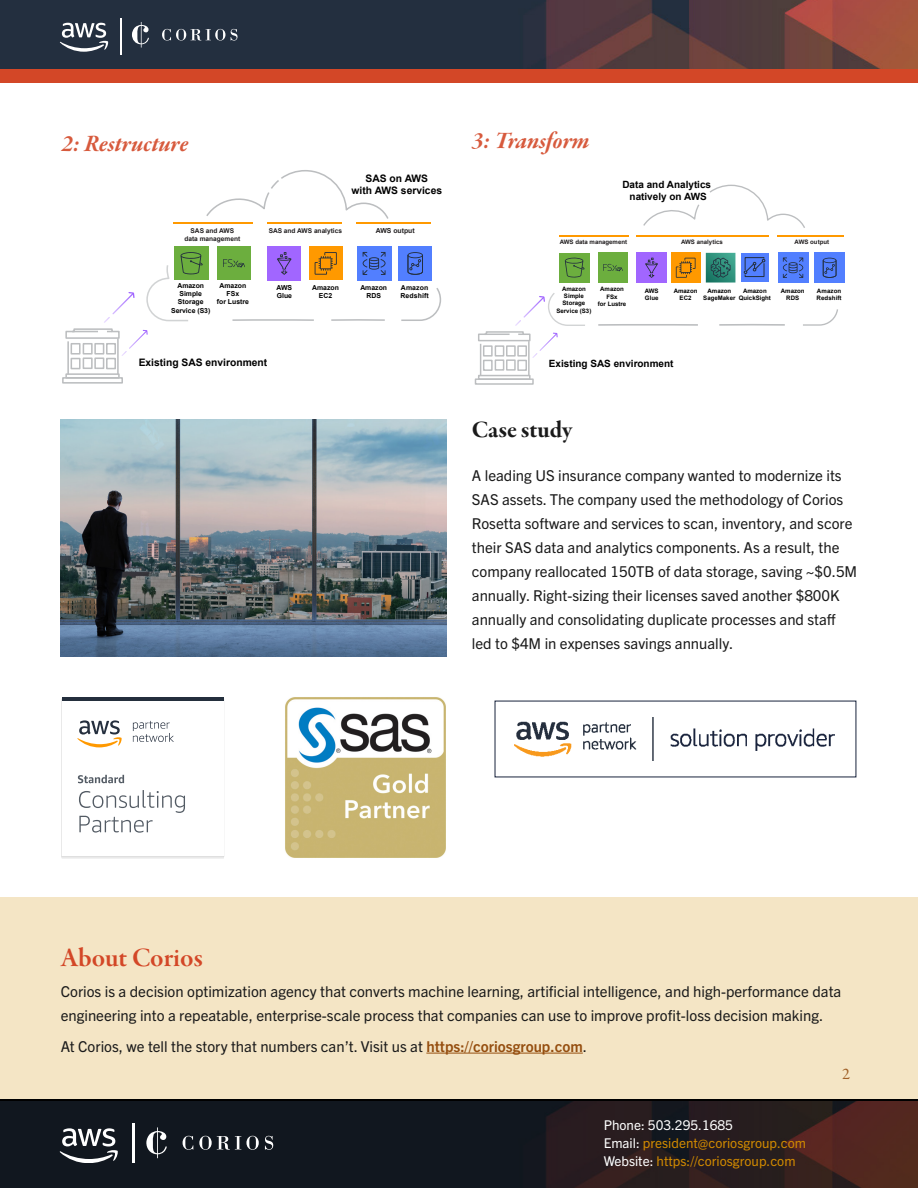
<style>
.page{position:relative;width:918px;height:1188px;background:#fff}
.page>*{position:absolute;margin:0;border:0;box-sizing:border-box;transform-origin:0 0}
.t1{font:27px "Garamond Premr Pro Smbd Subh";color:#d34727}
.t2{font:24px "Garamond Premr Pro Bd It Subh";color:#d75a3d}
.t3{font:24px "Garamond Premr Pro Bd Subh";color:#1a1a1a}
.t4{font:16.5px "Garamond Premr Pro";color:#a06027}
.Body{font:15px/24px "Trade Gothic Next LT Pro";color:#1a1a1a}
.Body-2{font:13.5px/18px "Trade Gothic Next LT Pro";color:#d18a00}
.t5{font:700 10.35px/12.3px "Arial";color:#000;text-align:center}
.t6{font:700 10.05px/12px "Arial";color:#000;text-align:center}
.t7{font:700 6.9px/8.2px "Arial";color:#000;text-align:center}
.t8{font:700 6.9px "Arial";color:#221f20}
.t9{font:700 6.6px/7.9px "Arial";color:#221f20;text-align:center}
.t10{font:700 6.15px/7.4px "Arial";color:#000;text-align:center}
.t11{font:700 6.15px "Arial";color:#221f20}
.s1{font-weight:700;color:#954e0f}
.s2{color:#fff}
</style>
<div class="page">
<div style="left:0;top:68px;width:918px;height:14px;background:#d34727"></div>
<img style="left:0;top:0;width:918px;height:68px">
<div style="left:0;top:897px;width:918px;height:204px;background:#f4e5c5"></div>
<img style="left:0;top:1101px;width:918px;height:87px">
<svg style="left:59px;top:1128px;width:59px;height:35px"></svg>
<hr style="left:132px;top:1123px;width:2px;height:40px;background:#fff">
<svg style="left:146px;top:1127px;width:21px;height:31px"></svg>
<svg style="left:183px;top:1136px;width:10px;height:14px"></svg>
<svg style="left:199px;top:1136px;width:60px;height:14px"></svg>
<svg style="left:265px;top:1136px;width:8px;height:14px"></svg>
<img style="left:515px;top:718px;width:319px;height:43px">
<img style="left:285px;top:697px;width:161px;height:161px">
<svg style="left:61px;top:697px;width:163px;height:162px"></svg>
<hr style="left:426px;top:1053px;width:157px;height:1px;background:#954e0f">
<svg style="left:60px;top:23px;width:49px;height:29px"></svg>
<hr style="left:120px;top:18px;width:2px;height:37px;background:#fff">
<svg style="left:132px;top:22px;width:17px;height:26px"></svg>
<svg style="left:162px;top:29px;width:63px;height:12px"></svg>
<svg style="left:231px;top:29px;width:7px;height:12px"></svg>
<img style="left:61px;top:419px;width:385px;height:238px">
<svg style="left:401px;top:288px;width:41px;height:33px"></svg>
<div style="left:357px;top:246px;width:34px;height:35px;background:#527fff"></div>
<hr style="left:357px;top:223px;width:74px;height:1px;background:#f90">
<div style="left:398px;top:246px;width:34px;height:34px;background:#527fff"></div>
<svg style="left:408px;top:252px;width:15px;height:23px"></svg>
<hr style="left:117px;top:339px;width:2px;height:35px;background:#bcbec0">
<hr style="left:67px;top:341px;width:2px;height:33px;background:#bcbec0">
<svg style="left:65px;top:170px;width:325px;height:187px"></svg>
<div style="left:65px;top:373px;width:55px;height:6px;border:2px solid #bcbec0"></div>
<div style="left:62px;top:377px;width:61px;height:7px;border:2px solid #bcbec0"></div>
<div style="left:106px;top:358px;width:10px;height:11px;border:2px solid #bcbec0"></div>
<div style="left:71px;top:358px;width:10px;height:11px;border:2px solid #bcbec0"></div>
<div style="left:106px;top:343px;width:10px;height:12px;border:2px solid #bcbec0"></div>
<div style="left:71px;top:343px;width:10px;height:12px;border:2px solid #bcbec0"></div>
<div style="left:83px;top:343px;width:10px;height:12px;border:2px solid #bcbec0"></div>
<div style="left:94px;top:343px;width:10px;height:12px;border:2px solid #bcbec0"></div>
<div style="left:83px;top:357px;width:10px;height:12px;border:2px solid #bcbec0"></div>
<div style="left:94px;top:357px;width:10px;height:12px;border:2px solid #bcbec0"></div>
<svg style="left:719px;top:324px;width:66px;height:2px"></svg>
<svg style="left:598px;top:324px;width:100px;height:2px"></svg>
<svg style="left:803px;top:309px;width:35px;height:17px"></svg>
<div style="left:559px;top:253px;width:31px;height:29px;background:#6cae3e"></div>
<svg style="left:565px;top:258px;width:20px;height:20px"></svg>
<div style="left:598px;top:253px;width:30px;height:30px;background:#6cae3e"></div>
<svg style="left:603px;top:264px;width:20px;height:7px"></svg>
<hr style="left:560px;top:235px;width:69px;height:1px;background:#f90">
<div style="left:778px;top:252px;width:30px;height:31px;background:#527fff"></div>
<hr style="left:778px;top:235px;width:66px;height:1px;background:#f90">
<div style="left:815px;top:253px;width:30px;height:30px;background:#527fff"></div>
<svg style="left:823px;top:258px;width:13px;height:20px"></svg>
<div style="left:636px;top:253px;width:31px;height:30px;background:#a166ff"></div>
<hr style="left:637px;top:235px;width:132px;height:1px;background:#f90">
<svg style="left:642px;top:184px;width:164px;height:99px"></svg>
<hr style="left:528px;top:341px;width:2px;height:35px;background:#bcbec0">
<hr style="left:480px;top:344px;width:1px;height:32px;background:#bcbec0">
<svg style="left:478px;top:293px;width:107px;height:66px"></svg>
<div style="left:478px;top:375px;width:53px;height:5px;border:1px solid #bcbec0"></div>
<div style="left:475px;top:378px;width:59px;height:7px;border:1px solid #bcbec0"></div>
<div style="left:517px;top:360px;width:10px;height:11px;border:1px solid #bcbec0"></div>
<div style="left:483px;top:360px;width:10px;height:11px;border:1px solid #bcbec0"></div>
<div style="left:517px;top:345px;width:10px;height:12px;border:1px solid #bcbec0"></div>
<div style="left:483px;top:345px;width:10px;height:12px;border:1px solid #bcbec0"></div>
<div style="left:495px;top:345px;width:9px;height:12px;border:1px solid #bcbec0"></div>
<div style="left:506px;top:345px;width:10px;height:12px;border:1px solid #bcbec0"></div>
<div style="left:495px;top:359px;width:9px;height:12px;border:1px solid #bcbec0"></div>
<div style="left:506px;top:359px;width:10px;height:12px;border:1px solid #bcbec0"></div>
<h2 class="t2" style="left:62px;top:130px;width:128px">2: Restructure</h2>
<h2 class="t2" style="left:472px;top:127px;width:119px">3: Transform</h2>
<p class="t5" style="left:352px;top:172px;width:92px">SAS on AWS<br>with AWS services</p>
<p class="t6" style="left:622px;top:179px;width:90px">Data and Analytics natively on AWS</p>
<p class="t9" style="left:184px;top:227px;width:57px">SAS and AWS data management</p>
<p class="t9" style="left:269px;top:227px;width:75px">SAS and AWS analytics</p>
<p class="t8" style="left:376px;top:226px;width:40px">AWS output</p>
<p class="t11" style="left:560px;top:238px;width:69px">AWS data management</p>
<p class="t11" style="left:681px;top:238px;width:43px">AWS analytics</p>
<p class="t11" style="left:795px;top:238px;width:36px">AWS output</p>
<p class="t7" style="left:171px;top:282px;width:41px">Amazon<br>Simple<br>Storage<br>Service (S3)</p>
<p class="t7" style="left:217px;top:281px;width:34px">Amazon<br>FSx<br>for Lustre</p>
<p class="t7" style="left:312px;top:283px;width:28px">Amazon<br>EC2</p>
<p class="t7" style="left:277px;top:283px;width:17px;text-align:left">AWS<br>Glue</p>
<p class="t7" style="left:360px;top:283px;width:28px">Amazon<br>RDS</p>
<p class="t7" style="left:401px;top:283px;width:30px;text-align:left;rotate:1deg">Amazon<br>Redshift</p>
<p class="t10" style="left:556px;top:285px;width:36px">Amazon<br>Simple<br>Storage<br>Service (S3)</p>
<p class="t10" style="left:598px;top:286px;width:30px">Amazon<br>FSx<br>for Lustre</p>
<p class="t10" style="left:645px;top:287px;width:15px;text-align:left">AWS<br>Glue</p>
<p class="t10" style="left:674px;top:287px;width:25px">Amazon<br>EC2</p>
<p class="t10" style="left:703px;top:287px;width:34px">Amazon<br>SageMaker</p>
<p class="t10" style="left:739px;top:287px;width:34px">Amazon<br>QuickSight</p>
<p class="t10" style="left:781px;top:287px;width:25px">Amazon<br>RDS</p>
<p class="t10" style="left:817px;top:287px;width:27px;text-align:left;rotate:1deg">Amazon<br>Redshift</p>
<p class="t5" style="left:139px;top:356px;width:130px">Existing SAS environment</p>
<p class="t6" style="left:549px;top:358px;width:126px">Existing SAS environment</p>
<h2 class="t3" style="left:472px;top:415px;width:102px">Case study</h2>
<p class="Body" style="left:472px;top:463px;width:387px">A leading US insurance company wanted to modernize its SAS assets. The company used the methodology of Corios Rosetta software and services to scan, inventory, and score their SAS data and analytics components. As a result, the company reallocated 150TB of data storage, saving ~$0.5M annually. Right-sizing their licenses saved another $800K annually and consolidating duplicate processes and staff led to $4M in expenses savings annually.</p>
<h1 class="t1" style="left:61px;top:942px;width:144px">About Corios</h1>
<p class="Body" style="left:61px;top:978px;width:782px">Corios is a decision optimization agency that converts machine learning, artificial intelligence, and high-performance data engineering into a repeatable, enterprise-scale process that companies can use to improve profit-loss decision making.</p>
<p class="Body" style="left:61px;top:1033px;width:528px">At Corios, we tell the story that numbers can’t. Visit us at <span class="s1">https://coriosgroup.com</span>.</p>
<p class="Body-2" style="left:604px;top:1115px;width:204px"><span class="s2">Phone: 503.295.1685<br>Email:</span> president@coriosgroup.com<br><span class="s2">Website:</span> https://coriosgroup.com</p>
<h2 class="t4" style="left:842px;top:1064px;width:10px">2</h2>
</div>
